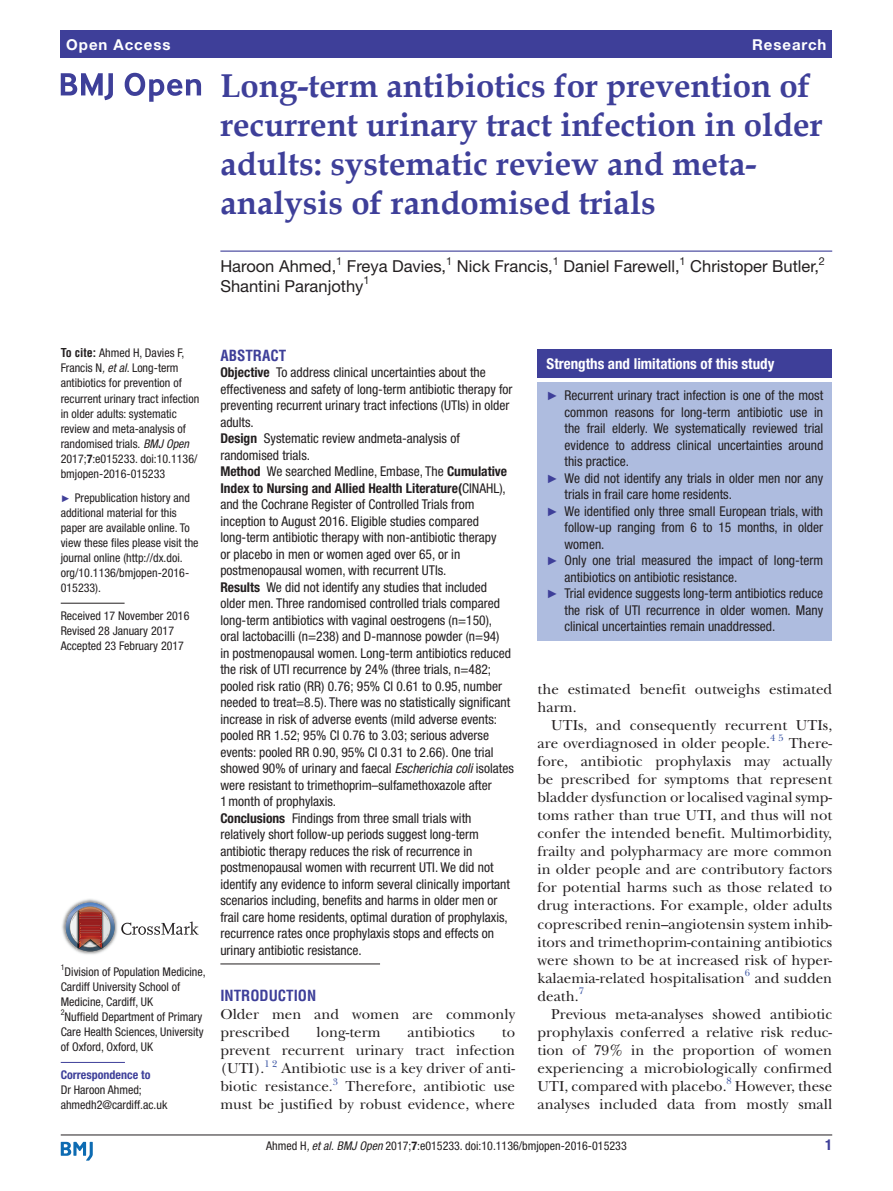
<style>
.page{position:relative;width:893px;height:1191px;background:#fff}
.page>*{position:absolute;margin:0;border:0;box-sizing:border-box;transform-origin:0 0}
.t1{font:700 33px/39px "Book Antiqua";color:#3e3f99}
.t2{font:16.5px "Helvetica Neue LT Std";color:#231f20}
.t3{font:15px/18px "New Baskerville";color:#231f20}
.t4{font:700 condensed 15px "Helvetica Neue LT Std";color:#fff}
.t5{font:700 15px "Helvetica Neue LT Std";letter-spacing:.065em;color:#fff}
.t6{font:700 condensed 15px "Helvetica LT Std";color:#3e3f99}
.t7{font:700 condensed 15px "Helvetica";color:#3e3f99}
.t8{font:700 condensed 15px "Helvetica Neue LT Std";color:#3e3f99}
.t9{font:condensed 13.5px/16.5px "Helvetica Neue LT Std";color:#231f20}
.t10{font:condensed 12px/15px "Helvetica Neue LT Std";color:#231f20}
.t11{font:700 condensed 12px "Helvetica Neue LT Std";color:#3e3f99}
.t12{font:10.95px "Helvetica Neue LT Std";color:#231f20}
.t13{font:9.9px "New Baskerville";color:#3853a3}
.t14{font:condensed 7.95px "Helvetica Neue LT Std";color:#231f20}
.s1{font-family:"Helvetica LT Std";font-weight:700}
.s2{font-style:italic}
.s3{font-weight:700}
.s4{font-family:"Arial";font-stretch:normal;font-size:9.75px;color:#414099}
.s5{font-family:"Arial";font-stretch:normal;font-size:12px;color:#3e3f99}
</style>
<div class="page">
<hr style="left:61px;top:1134px;width:771px;height:1px;background:#231f20">
<svg style="left:61px;top:1141px;width:32px;height:19px"></svg>
<div style="left:61px;top:31px;width:771px;height:27px;background:#3e3f99"></div>
<hr style="left:220px;top:250px;width:612px;height:2px;background:#3e3f99">
<hr style="left:61px;top:603px;width:64px;height:1px;background:#231f20">
<hr style="left:61px;top:1062px;width:64px;height:1px;background:#3e3f99">
<svg style="left:61px;top:73px;width:52px;height:27px"></svg>
<svg style="left:125px;top:73px;width:76px;height:29px"></svg>
<img style="left:62px;top:899px;width:56px;height:56px">
<svg style="left:66px;top:902px;width:49px;height:49px;background:#a28388"></svg>
<svg style="left:121px;top:921px;width:78px;height:13px"></svg>
<hr style="left:220px;top:963px;width:160px;height:1px;background:#231f20">
<div style="left:538px;top:349px;width:294px;height:28px;background:#3e3f99"></div>
<div style="left:538px;top:382px;width:294px;height:258px;background:#aebcdf"></div>
<p class="t5" style="left:66px;top:35px;width:106px">Open Access</p>
<p class="t5" style="left:752px;top:35px;width:76px">Research</p>
<h1 class="t1" style="left:220px;top:66px;width:604px">Long-term antibiotics for prevention of recurrent urinary tract infection in older adults: systematic review and meta&shy;analysis of randomised trials</h1>
<p class="t2" style="left:220px;top:257px;width:117px">Haroon Ahmed,</p>
<p class="t12" style="left:336px;top:254px;width:8px">1</p>
<p class="t2" style="left:347px;top:257px;width:101px">Freya Davies,</p>
<p class="t12" style="left:446px;top:254px;width:8px">1</p>
<p class="t2" style="left:457px;top:257px;width:97px">Nick Francis,</p>
<p class="t12" style="left:553px;top:254px;width:8px">1</p>
<p class="t2" style="left:563px;top:257px;width:118px">Daniel Farewell,</p>
<p class="t12" style="left:680px;top:254px;width:8px">1</p>
<p class="t2" style="left:690px;top:257px;width:130px">Christoper Butler,</p>
<p class="t12" style="left:819px;top:254px;width:8px">2</p>
<p class="t2" style="left:220px;top:276px;width:145px">Shantini Paranjothy</p>
<p class="t12" style="left:363px;top:274px;width:8px">1</p>
<p class="t10" style="left:61px;top:346px;width:140px"><span class="s1">TO CITE:</span> Ahmed H, Davies F,<br>Francis N<span class="s2">, et al</span>. Long-term antibiotics for prevention of recurrent urinary tract infection in older adults: systematic review and meta-analysis of randomised trials. <span class="s2">BMJ Open<br></span>2017;<span class="s3">7</span>:e015233. doi:10.1136/ bmjopen-2016-015233</p>
<p class="t10" style="left:61px;top:490px;width:139px"><span class="s4">►</span> Prepublication history and additional material for this paper are available online. To view these files please visit the journal online (http://dx.doi. org/10.1136/bmjopen-2016-<br>015233).</p>
<p class="t10" style="left:61px;top:608px;width:130px">Received 17 November 2016<br>Revised 28 January 2017<br>Accepted 23 February 2017</p>
<p class="t14" style="left:61px;top:963px;width:5px">1</p>
<p class="t10" style="left:61px;top:964px;width:146px;text-indent:4px">Division of Population Medicine,<br>Cardiff University School of<br>Medicine, Cardiff, UK<br><sup>2</sup>Nuffield Department of Primary<br>Care Health Sciences, University of Oxford, Oxford, UK</p>
<p class="t11" style="left:61px;top:1067px;width:91px">Correspondence to</p>
<p class="t10" style="left:61px;top:1082px;width:108px">Dr Haroon Ahmed; ahmedh2@cardiff.ac.uk</p>
<p class="t7" style="left:220px;top:346px;width:67px">ABSTRACT</p>
<p class="t9" style="left:220px;top:364px;width:295px"><span class="s3">Objective</span> To address clinical uncertainties about the effectiveness and safety of long-term antibiotic therapy for preventing recurrent urinary tract infections (UTIs) in older adults.<br><span class="s3">Design</span> Systematic review andmeta-analysis of randomised trials.<br><span class="s3">Method</span> We searched Medline, Embase, The <span class="s3">Cumulative Index to Nursing and Allied Health Literature(</span>CINAHL), and the Cochrane Register of Controlled Trials from inception to August 2016. Eligible studies compared long-term antibiotic therapy with non-antibiotic therapy<br>or placebo in men or women aged over 65, or in postmenopausal women, with recurrent UTIs.<br><span class="s3">Results</span> We did not identify any studies that included older men. Three randomised controlled trials compared long-term antibiotics with vaginal oestrogens (n=150), oral lactobacilli (n=238) and D-mannose powder (n=94)<br>in postmenopausal women. Long-term antibiotics reduced the risk of UTI recurrence by 24% (three trials, n=482; pooled risk ratio (RR) 0.76; 95% CI 0.61 to 0.95, number needed to treat=8.5). There was no statistically significant increase in risk of adverse events (mild adverse events: pooled RR 1.52; 95% CI 0.76 to 3.03; serious adverse events: pooled RR 0.90, 95% CI 0.31 to 2.66). One trial showed 90% of urinary and faecal <span class="s2">Escherichia coli</span> isolates were resistant to trimethoprim–sulfamethoxazole after 1month of prophylaxis.<br><span class="s3">Conclusions</span> Findings from three small trials with relatively short follow-up periods suggest long-term antibiotic therapy reduces the risk of recurrence in postmenopausal women with recurrent UTI. We did not identify any evidence to inform several clinically important scenarios including, benefits and harms in older men or frail care home residents, optimal duration of prophylaxis, recurrence rates once prophylaxis stops and effects on urinary antibiotic resistance.</p>
<p class="t6" style="left:220px;top:986px;width:97px">INTRODUCTION</p>
<p class="t3" style="left:220px;top:1005px;width:296px">Older men and women are commonly prescribed</p>
<p class="t3" style="left:316px;top:1023px;width:66px">long-term</p>
<p class="t3" style="left:408px;top:1023px;width:69px">antibiotics</p>
<p class="t3" style="left:220px;top:1023px;width:296px;text-align:justify;text-indent:281px">to prevent recurrent urinary tract infection (UTI).</p>
<p class="t13" style="left:264px;top:1057px;width:14px">1 2</p>
<p class="t3" style="left:220px;top:1059px;width:296px;text-indent:61px">Antibiotic use is a key driver of anti&shy;biotic resistance.</p>
<p class="t13" style="left:333px;top:1075px;width:7px">3</p>
<p class="t3" style="left:220px;top:1077px;width:296px;text-align:right">Therefore, antibiotic use<br>must be justified by robust evidence, where</p>
<p class="t4" style="left:547px;top:354px;width:229px">Strengths and limitations of this study</p>
<p class="t9" style="left:547px;top:387px;width:278px"><span class="s5">►</span> Recurrent urinary tract infection is one of the most</p>
<p class="t9" style="left:565px;top:404px;width:260px">common reasons for long-term antibiotic use in</p>
<p class="t9" style="left:565px;top:420px;width:260px">the frail elderly. We systematically reviewed trial</p>
<p class="t9" style="left:565px;top:437px;width:260px">evidence to address clinical uncertainties around</p>
<p class="t9" style="left:565px;top:453px;width:66px">this practice.</p>
<p class="t9" style="left:547px;top:470px;width:278px"><span class="s5">►</span> We did not identify any trials in older men nor any</p>
<p class="t9" style="left:565px;top:486px;width:169px">trials in frail care home residents.</p>
<p class="t9" style="left:547px;top:503px;width:278px"><span class="s5">►</span> We identified only three small European trials, with</p>
<p class="t9" style="left:565px;top:519px;width:260px">follow-up ranging from 6 to 15 months, in older</p>
<p class="t9" style="left:565px;top:536px;width:41px">women.</p>
<p class="t9" style="left:547px;top:552px;width:278px"><span class="s5">►</span> Only one trial measured the impact of long-term</p>
<p class="t9" style="left:565px;top:569px;width:174px">antibiotics on antibiotic resistance.</p>
<p class="t9" style="left:547px;top:585px;width:278px"><span class="s5">►</span> Trial evidence suggests long-term antibiotics reduce</p>
<p class="t9" style="left:565px;top:602px;width:260px">the risk of UTI recurrence in older women. Many</p>
<p class="t9" style="left:565px;top:618px;width:212px">clinical uncertainties remain unaddressed.</p>
<p class="t3" style="left:538px;top:680px;width:296px">the estimated benefit outweighs estimated harm.</p>
<p class="t3" style="left:538px;top:716px;width:296px;text-indent:14px">UTIs, and consequently recurrent UTIs, are overdiagnosed in older people.</p>
<p class="t13" style="left:770px;top:732px;width:15px">4 5</p>
<p class="t3" style="left:538px;top:734px;width:296px;text-align:justify;text-indent:251px">There&shy;fore, antibiotic prophylaxis may actually be prescribed for symptoms that represent bladder dysfunction or localised vaginal symp&shy;toms rather than true UTI, and thus will not confer the intended benefit. Multimorbidity, frailty and polypharmacy are more common in older people and are contributory factors for potential harms such as those related to drug interactions. For example, older adults coprescribed renin–angiotensin system inhib&shy;itors and trimethoprim-containing antibiotics were shown to be at increased risk of hyper&shy;kalaemia-related hospitalisation</p>
<p class="t13" style="left:745px;top:967px;width:7px">6</p>
<p class="t3" style="left:755px;top:969px;width:79px">and sudden</p>
<p class="t13" style="left:579px;top:985px;width:7px">7</p>
<p class="t3" style="left:538px;top:1005px;width:296px;text-align:justify;text-indent:14px">Previous meta-analyses showed antibiotic prophylaxis conferred a relative risk reduc&shy;tion of 79% in the proportion of women experiencing a microbiologically confirmed UTI, compared with placebo.<sup>8</sup> However, these analyses included data from mostly small</p>
<p class="t3" style="left:538px;top:987px;width:43px">death.</p>
<p class="t10" style="left:266px;top:1137px;width:362px">Ahmed H<span class="s2">, et al</span>. <span class="s2">BMJ Open</span> 2017;<span class="s3">7</span>:e015233. doi:10.1136/bmjopen-2016-015233</p>
<p class="t8" style="left:825px;top:1135px;width:9px">1</p>
</div>
